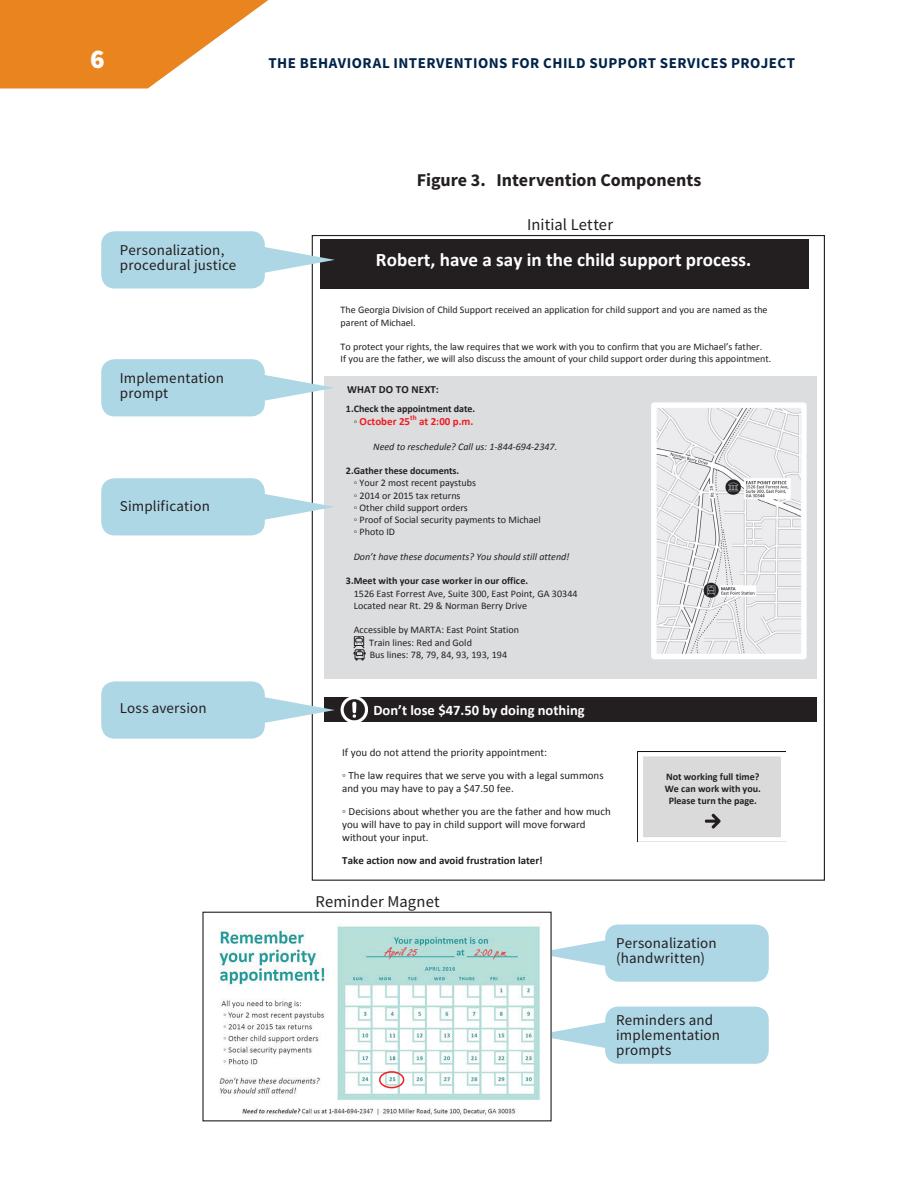
<style>
.page{position:relative;width:918px;height:1188px;background:#fff}
.page>*{position:absolute;margin:0;border:0;box-sizing:border-box;transform-origin:0 0}
.t1{font:900 27px "Source Sans Pro";color:#fff}
.t2{font:700 19.2px "Calibri";color:#fff}
.Exhibit_Number_and_T{font:700 18px "Source Sans Pro";color:#231f20}
.Figure_Text{font:16.5px "Source Sans Pro";letter-spacing:.005em;color:#231f20}
.Figure_Text-2{font:15px/15px "Source Sans Pro";letter-spacing:.01em;color:#231f20}
.t3{font:700 15px "Source Sans Pro";letter-spacing:.035em;color:#002349}
.t4{font:700 14.55px "Calibri";color:#fff}
.Newsletter_Title{font:13.5px "Freestyle Script";letter-spacing:.01em;color:#ee1f23}
.t5{font:10.95px/22.5px "Calibri";color:#231f20}
.t6{font:700 10.95px "Calibri";letter-spacing:.005em;color:#231f20}
.t7{font:700 10.95px "Calibri";color:#ee1d23}
.t8{font:10.05px/12.3px "Calibri";color:#231f20}
.t9{font:italic 10.05px "Calibri";color:#231f20}
.t10{font:700 10.05px/12.1px "Calibri";letter-spacing:-.005em;color:#231f20;text-align:center}
.t11{font:700 7.35px "Calibri";color:#ee1d23}
.s1{font-weight:400;font-size:10.05px;color:#231f20}
.s2{font-weight:700}
</style>
<div class="page">
<svg style="left:0;top:0;width:268px;height:88px"></svg>
<div style="left:320px;top:240px;width:489px;height:49px;background:#231f20"></div>
<div style="left:324px;top:377px;width:493px;height:302px;background:#dcdddf"></div>
<div style="left:324px;top:697px;width:493px;height:25px;background:#231f20"></div>
<img style="left:340px;top:697px;width:27px;height:25px">
<img style="left:657px;top:408px;width:144px;height:245px">
<div style="left:651px;top:402px;width:156px;height:257px;border:5px solid #fff"></div>
<svg style="left:354px;top:636px;width:11px;height:24px"></svg>
<svg style="left:704px;top:812px;width:18px;height:18px"></svg>
<div style="left:101px;top:231px;width:164px;height:57px;background:#aed7e6;border-radius:14px"></div>
<svg style="left:265px;top:247px;width:70px;height:26px"></svg>
<div style="left:101px;top:359px;width:164px;height:57px;background:#aed7e6;border-radius:14px"></div>
<svg style="left:265px;top:375px;width:70px;height:26px"></svg>
<div style="left:101px;top:478px;width:164px;height:57px;background:#aed7e6;border-radius:14px"></div>
<svg style="left:265px;top:494px;width:69px;height:26px"></svg>
<div style="left:101px;top:681px;width:164px;height:58px;background:#aed7e6;border-radius:14px"></div>
<svg style="left:265px;top:697px;width:70px;height:26px"></svg>
<div style="left:605px;top:924px;width:164px;height:58px;background:#aed7e6;border-radius:14px"></div>
<svg style="left:552px;top:940px;width:53px;height:26px"></svg>
<div style="left:605px;top:1007px;width:164px;height:57px;background:#aed7e6;border-radius:14px"></div>
<svg style="left:552px;top:1022px;width:53px;height:26px"></svg>
<img style="left:219px;top:926px;width:321px;height:191px">
<div style="left:202px;top:912px;width:350px;height:209px;border:1px solid #231f20"></div>
<div style="left:379px;top:1071px;width:25px;height:17px;border:2px solid #ee1f23;border-radius:50%"></div>
<h1 class="t1" style="left:90px;top:40px;width:16px">6</h1>
<h3 class="t3" style="left:268px;top:53px;width:528px">THE BEHAVIORAL INTERVENTIONS FOR CHILD SUPPORT SERVICES PROJECT</h3>
<p class="Figure_Text-2" style="left:120px;top:243px;width:118px">Personalization, procedural justice</p>
<p class="Figure_Text-2" style="left:120px;top:371px;width:106px">Implementation prompt</p>
<p class="Figure_Text-2" style="left:120px;top:498px;width:92px">Simplification</p>
<p class="Figure_Text-2" style="left:120px;top:701px;width:88px">Loss aversion</p>
<p class="Exhibit_Number_and_T" style="left:417px;top:168px;width:286px">Figure 3. Intervention Components</p>
<p class="Figure_Text" style="left:527px;top:214px;width:88px">Initial Letter</p>
<p class="t2" style="left:376px;top:247px;width:377px">Robert, have a say in the child support process.</p>
<p class="t8" style="left:341px;top:304px;width:429px">The Georgia Division of Child Support received an application for child support and you are named as the parent of Michael.</p>
<p class="t8" style="left:341px;top:341px;width:432px">To protect your rights, the law requires that we work with you to confirm that you are Michael’s father.<br>If you are the father, we will also discuss the amount of your child support order during this appointment.</p>
<p class="t6" style="left:347px;top:382px;width:93px">WHAT DO TO NEXT:</p>
<p class="t10" style="left:346px;top:402px;width:131px">1.Check the appointment date.</p>
<p class="t7" style="left:354px;top:414px;width:58px"><span class="s1">◦</span> October 25</p>
<p class="t11" style="left:410px;top:413px;width:8px">th</p>
<p class="t7" style="left:419px;top:414px;width:56px">at 2:00 p.m.</p>
<p class="t9" style="left:373px;top:439px;width:186px">Need to reschedule? Call us: 1-844-694-2347.</p>
<p class="t8" style="left:354px;top:465px;width:189px;text-indent:-8px"><span class="s2">2.Gather these documents.<br></span>◦ Your 2 most recent paystubs<br>◦ 2014 or 2015 tax returns<br>◦ Other child support orders<br>◦ Proof of Social security payments to Michael ◦ Photo ID</p>
<p class="t9" style="left:354px;top:550px;width:217px">Don’t have these documents? You should still attend!</p>
<p class="t8" style="left:354px;top:575px;width:226px;text-indent:-8px"><span class="s2">3.Meet with your case worker in our office.<br></span>1526 East Forrest Ave, Suite 300, East Point, GA 30344<br>Located near Rt. 29 &amp; Norman Berry Drive</p>
<p class="t8" style="left:369px;top:624px;width:151px;text-indent:-16px">Accessible by MARTA: East Point Station<br>Train lines: Red and Gold<br>Bus lines: 78, 79, 84, 93, 193, 194</p>
<p class="t4" style="left:373px;top:701px;width:213px">Don’t lose $47.50 by doing nothing</p>
<p class="t5" style="left:342px;top:741px;width:263px">If you do not attend the priority appointment:<br>◦ The law requires that we serve you with a legal summons</p>
<p class="t5" style="left:342px;top:777px;width:270px">and you may have to pay a $47.50 fee.<br>◦ Decisions about whether you are the father and how much</p>
<p class="t5" style="left:342px;top:818px;width:245px;line-height:13.4px">you will have to pay in child support will move forward without your input.</p>
<p class="t6" style="left:342px;top:853px;width:202px">Take action now and avoid frustration later!</p>
<p class="Figure_Text" style="left:316px;top:891px;width:126px">Reminder Magnet</p>
<p class="t10" style="left:665px;top:770px;width:98px">Not working full time?<br>We can work with you.<br>Please turn the page.</p>
<p class="Newsletter_Title" style="left:386px;top:945px;width:33px">April 25</p>
<p class="Newsletter_Title" style="left:476px;top:945px;width:35px">2:00 p.m.</p>
<p class="Figure_Text-2" style="left:616px;top:936px;width:102px">Personalization (handwritten)</p>
<p class="Figure_Text-2" style="left:616px;top:1013px;width:105px">Reminders and implementation prompts</p>
</div>
